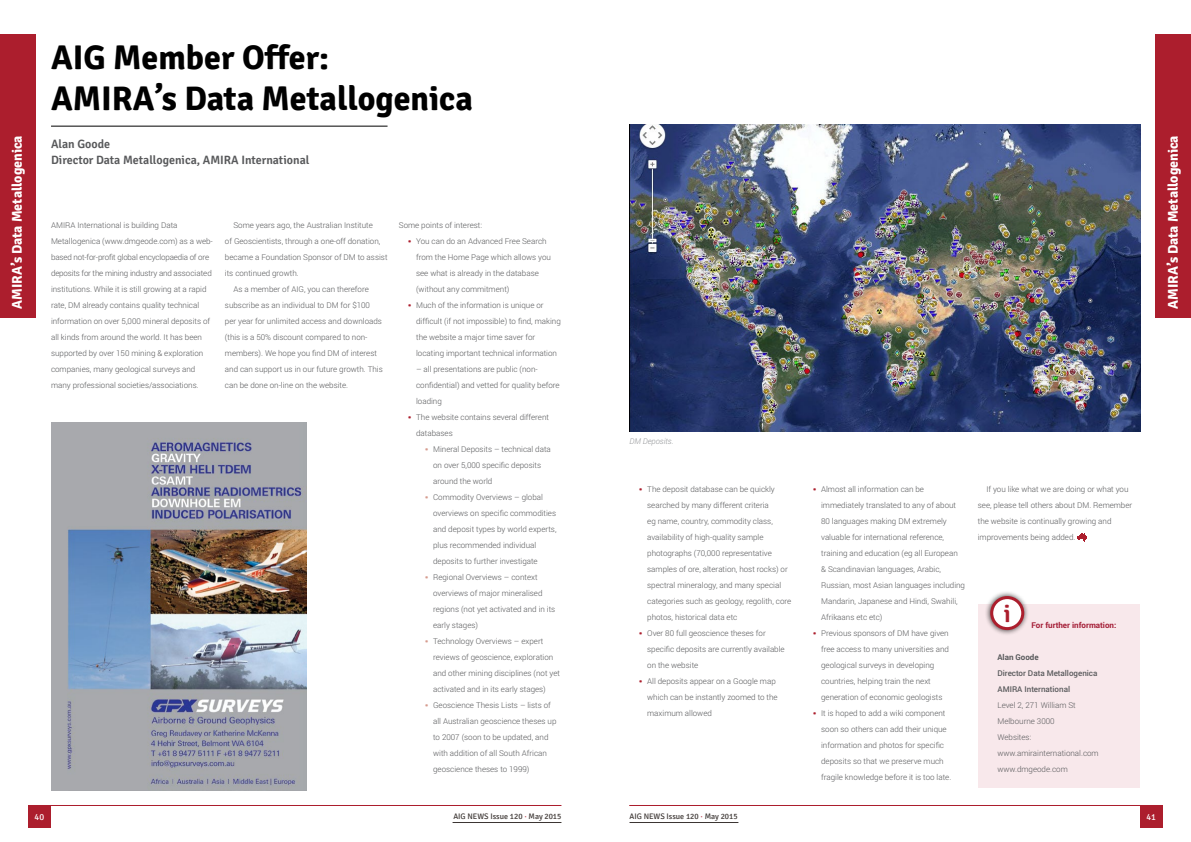
<style>
.page{position:relative;width:1191px;height:842px;background:#fff}
.page>*{position:absolute;margin:0;border:0;box-sizing:border-box;transform-origin:0 0}
.t1{font:700 34px/40.8px "Signika";color:#000}
.t2{font:600 24.6px "Signika";color:#ac1e2d}
.t3{font:700 14px "Signika";color:#fff}
.t4{font:600 12px/16px "Signika";color:#58595b}
.t5{font:9px "Signika";color:#fff}
.t6{font:300 8px/16px "Roboto";color:#58595b}
.t7{font:8px "Signika";color:#3c3633}
.t8{font:500 8px/16px "Roboto";color:#58595b}
.t9{font:700 8px "Roboto";color:#a41d36}
.t10{font:italic 300 8px "Roboto";color:#939598}
.t11{font:700 8px "Roboto";color:#58595b}
.s1{font-family:"Signika";font-weight:400;font-size:10px;color:#ac1e2d}
.s2{font-family:"Signika";font-weight:400;font-size:10px;color:#d69b8e}
.s3{color:#ac1e2d}
</style>
<div class="page">
<div style="left:28px;top:805px;width:23px;height:23px;background:#ac1e2d"></div>
<div style="left:1140px;top:805px;width:22px;height:23px;background:#ac1e2d"></div>
<div style="left:1155px;top:34px;width:36px;height:283px;background:#ac1e2d"></div>
<div style="left:0;top:34px;width:36px;height:283px;background:#ac1e2d"></div>
<hr style="left:28px;top:805px;width:533px;height:1px;background:#ac1e2d">
<hr style="left:629px;top:805px;width:533px;height:1px;background:#ac1e2d">
<hr style="left:452px;top:822px;width:109px;height:1px;background:#3c3633">
<hr style="left:629px;top:822px;width:109px;height:1px;background:#3c3633">
<div style="left:978px;top:604px;width:161px;height:183px;background:#f8e8eb"></div>
<img style="left:51px;top:422px;width:255px;height:369px">
<img style="left:629px;top:124px;width:511px;height:307px">
<hr style="left:51px;top:126px;width:336px;height:1px;background:#000">
<div style="left:985px;top:591px;width:45px;height:45px;background:#000;opacity:.75"></div>
<div style="left:991px;top:598px;width:31px;height:31px;background:#fff;border-radius:50%"></div>
<div style="left:990px;top:596px;width:34px;height:34px;border:3px solid #ac1e2d;border-radius:50%"></div>
<svg style="left:1077px;top:533px;width:10px;height:9px"></svg>
<h1 class="t1" style="left:51px;top:37px;width:423px">AIG Member Offer:<br>AMIRA’s Data Metallogenica</h1>
<h3 class="t4" style="left:51px;top:136px;width:260px">Alan Goode<br>Director Data Metallogenica, AMIRA International</h3>
<h3 class="t3" style="left:9px;top:309px;width:175px;rotate:-90deg">AMIRA’s Data Metallogenica</h3>
<h3 class="t3" style="left:1164px;top:309px;width:175px;rotate:-90deg">AMIRA’s Data Metallogenica</h3>
<p class="t6" style="left:399px;top:217px;width:85px">Some points of interest:</p>
<p class="t6" style="left:416px;top:233px;width:136px;text-indent:-9px"><span class="s1">•</span> You can do an Advanced Free Search from the Home Page which allows you see what is already in the database (without any commitment)</p>
<p class="t6" style="left:416px;top:297px;width:146px;text-indent:-9px"><span class="s1">•</span> Much of the information is unique or difficult (if not impossible) to find, making the website a major time saver for locating important technical information</p>
<p class="t6" style="left:416px;top:361px;width:145px">– all presentations are public (non&shy;confidential) and vetted for quality before loading</p>
<p class="t6" style="left:416px;top:409px;width:134px;text-indent:-9px"><span class="s1">•</span> The website contains several different databases</p>
<p class="t6" style="left:433px;top:441px;width:119px;text-indent:-9px"><span class="s2">•</span> Mineral Deposits – technical data on over 5,000 specific deposits around the world</p>
<p class="t6" style="left:433px;top:489px;width:125px;text-indent:-9px"><span class="s2">•</span> Commodity Overviews – global overviews on specific commodities and deposit types by world experts, plus recommended individual deposits to further investigate</p>
<p class="t6" style="left:433px;top:569px;width:124px;text-indent:-9px"><span class="s2">•</span> Regional Overviews – context overviews of major mineralised regions (not yet activated and in its early stages)</p>
<p class="t6" style="left:433px;top:633px;width:128px;text-indent:-9px"><span class="s2">•</span> Technology Overviews – expert reviews of geoscience, exploration and other mining disciplines (not yet activated and in its early stages)</p>
<p class="t6" style="left:433px;top:697px;width:125px;text-indent:-9px"><span class="s2">•</span> Geoscience Thesis Lists – lists of all Australian geoscience theses up to 2007 (soon to be updated, and with addition of all South African geoscience theses to 1999)</p>
<p class="t6" style="left:51px;top:217px;width:163px">AMIRA International is building Data Metallogenica (www.dmgeode.com) as a web&shy;based not-for-profit global encyclopaedia of ore deposits for the mining industry and associated institutions. While it is still growing at a rapid rate, DM already contains quality technical information on over 5,000 mineral deposits of all kinds from around the world. It has been supported by over 150 mining &amp; exploration companies, many geological surveys and many professional societies/associations.</p>
<p class="t6" style="left:233px;top:217px;width:141px">Some years ago, the Australian Institute</p>
<p class="t6" style="left:225px;top:233px;width:157px">of Geoscientists, through a one-off donation,</p>
<p class="t6" style="left:225px;top:249px;width:164px">became a Foundation Sponsor of DM to assist</p>
<p class="t6" style="left:225px;top:265px;width:75px">its continued growth.</p>
<p class="t6" style="left:233px;top:281px;width:137px">As a member of AIG, you can therefore</p>
<p class="t6" style="left:225px;top:297px;width:147px">subscribe as an individual to DM for $100</p>
<p class="t6" style="left:225px;top:313px;width:158px">per year for unlimited access and downloads</p>
<p class="t6" style="left:225px;top:329px;width:144px">(this is a 50% discount compared to non-</p>
<p class="t6" style="left:225px;top:345px;width:153px">members). We hope you find DM of interest</p>
<p class="t6" style="left:225px;top:361px;width:159px">and can support us in our future growth. This</p>
<p class="t6" style="left:225px;top:377px;width:125px">can be done on-line on the website.</p>
<p class="t10" style="left:629px;top:436px;width:46px">DM Deposits.</p>
<p class="t6" style="left:821px;top:481px;width:145px;text-indent:-9px"><span class="s1">•</span> Almost all information can be immediately translated to any of about 80 languages making DM extremely valuable for international reference, training and education (eg all European<br>&amp; Scandinavian languages, Arabic, Russian, most Asian languages including Mandarin, Japanese and Hindi, Swahili, Afrikaans etc etc)</p>
<p class="t6" style="left:821px;top:625px;width:129px;text-indent:-9px"><span class="s1">•</span> Previous sponsors of DM have given free access to many universities and geological surveys in developing countries, helping train the next generation of economic geologists</p>
<p class="t6" style="left:821px;top:705px;width:132px;text-indent:-9px"><span class="s1">•</span> It is hoped to add a wiki component soon so others can add their unique information and photos for specific deposits so that we preserve much fragile knowledge before it is too late.</p>
<p class="t6" style="left:977px;top:481px;width:156px;text-indent:9px">If you like what we are doing or what you see, please tell others about DM. Remember the website is continually growing and improvements being added.</p>
<p class="t6" style="left:647px;top:481px;width:145px;text-indent:-9px"><span class="s1">•</span> The deposit database can be quickly searched by many different criteria<br>eg name, country, commodity class, availability of high-quality sample photographs (70,000 representative samples of ore, alteration, host rocks) or spectral mineralogy, and many special categories such as geology, regolith, core photos, historical data etc</p>
<p class="t6" style="left:647px;top:625px;width:139px;text-indent:-9px"><span class="s1">•</span> Over 80 full geoscience theses for specific deposits are currently available on the website</p>
<p class="t6" style="left:647px;top:673px;width:132px;text-indent:-9px"><span class="s1">•</span> All deposits appear on a Google map which can be instantly zoomed to the maximum allowed</p>
<h2 class="t2" style="left:1003px;top:599px;width:9px">i</h2>
<p class="t9" style="left:1031px;top:620px;width:86px">For further information:</p>
<p class="t11" style="left:997px;top:652px;width:43px">Alan Goode</p>
<p class="t8" style="left:997px;top:665px;width:102px">Director Data Metallogenica<br>AMIRA</p>
<p class="t8" style="left:1024px;top:681px;width:47px">I nternational</p>
<p class="t6" style="left:997px;top:697px;width:103px">Level 2, 271 William St<br>Melbourne 3000<br>Websites: www.amirainternational.com www.dmgeode.com</p>
<p class="t5" style="left:35px;top:811px;width:11px">40</p>
<p class="t7" style="left:453px;top:811px;width:110px">AIG NEWS Issue 120 <span class="s3">·</span> May 2015</p>
<p class="t7" style="left:629px;top:811px;width:110px">AIG NEWS Issue 120 <span class="s3">·</span> May 2015</p>
<p class="t5" style="left:1146px;top:811px;width:11px">41</p>
</div>
